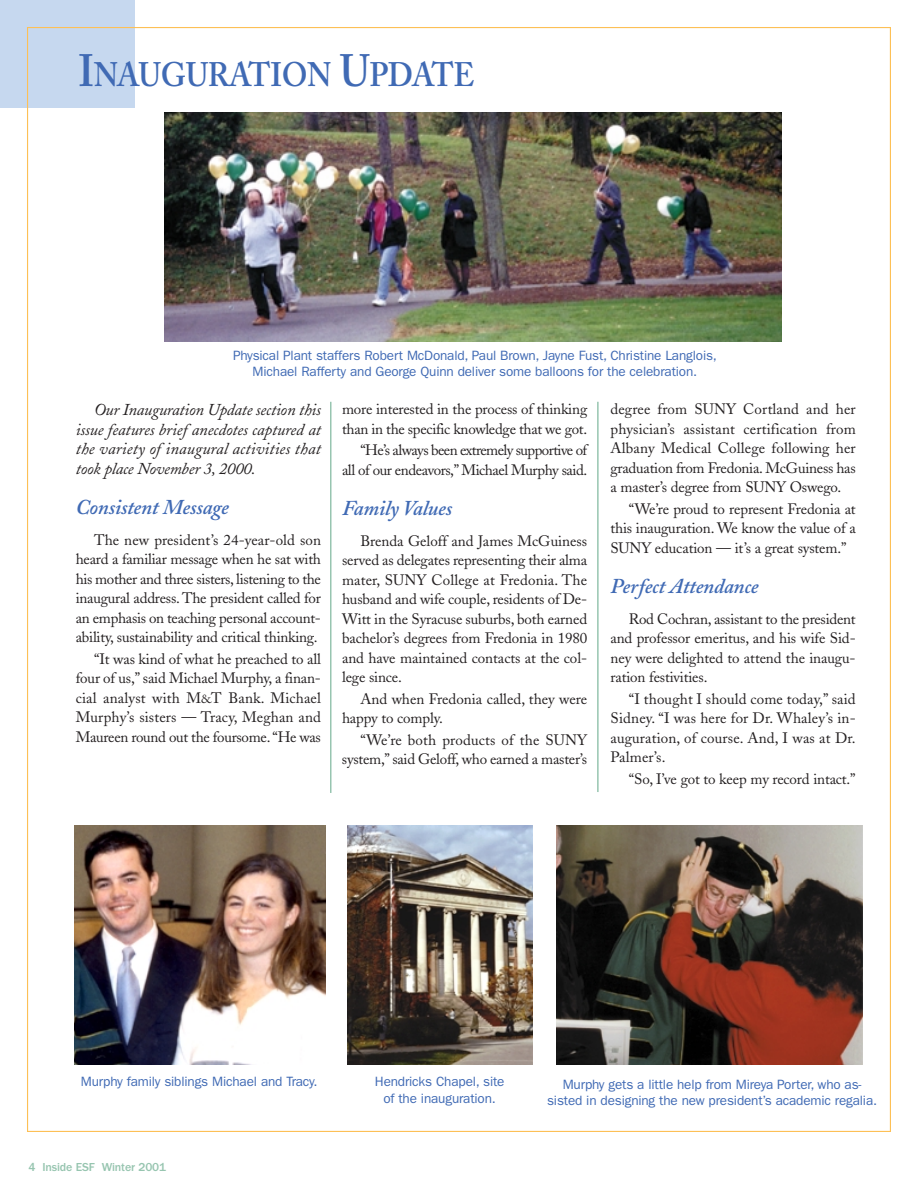
<style>
.page{position:relative;width:918px;height:1188px;background:#fff}
.page>*{position:absolute;margin:0;border:0;box-sizing:border-box;transform-origin:0 0}
.t1{font:600 33.75px "Adobe Caslon";letter-spacing:-.015em;color:#406ab4;scale:.9 1}
.t2{font:italic 600 21px "Adobe Caslon";letter-spacing:-.01em;color:#406ab4}
.t3{font:italic 16.5px/19.5px "Adobe Caslon";letter-spacing:.01em;color:#231f20;text-align:justify}
.t4{font:15px/19.5px "Adobe Caslon";letter-spacing:-.01em;color:#231f20;text-align:justify}
.t5{font:15px/19.5px "Adobe Caslon";letter-spacing:-.03em;color:#231f20;text-align:right}
.t6{font:13.5px/16.5px "Franklin Gothic";letter-spacing:-.01em;color:#406ab4;text-align:center}
.t7{font:500 12px "Franklin Gothic";letter-spacing:-.01em;color:#97c5b0}
.s1{font-size:45px}
.s2{font-size:12px}
</style>
<div class="page">
<div style="left:0;top:0;width:135px;height:108px;background:#c6d8ef"></div>
<img style="left:74px;top:825px;width:252px;height:239px">
<img style="left:557px;top:825px;width:305px;height:239px">
<hr style="left:330px;top:402px;width:2px;height:391px;background:#97c5b0">
<hr style="left:597px;top:402px;width:2px;height:390px;background:#97c5b0">
<img style="left:347px;top:825px;width:186px;height:239px">
<img style="left:165px;top:112px;width:617px;height:229px">
<h1 class="t1" style="left:78px;top:62px;width:441px"><span class="s1">I</span>NAUGURATION <span class="s1">U</span>PDATE</h1>
<p class="t6" style="left:233px;top:348px;width:485px">Physical Plant staffers Robert McDonald, Paul Brown, Jayne Fust, Christine Langlois,<br>Michael Rafferty and George Quinn deliver some balloons for the celebration.</p>
<p class="t3" style="left:76px;top:402px;width:247px;text-indent:18px">Our Inauguration Update section this issue features brief anecdotes captured at the variety of inaugural activities that took place November 3, 2000.</p>
<h2 class="t2" style="left:76px;top:499px;width:155px">Consistent Message</h2>
<p class="t4" style="left:76px;top:532px;width:247px;text-indent:18px">The new president’s 24-year-old son heard a familiar message when he sat with his mother and three sisters, listening to the inaugural address. The president called for an emphasis on teaching personal account&shy;ability, sustainability and critical thinking.</p>
<p class="t4" style="left:76px;top:651px;width:247px;text-indent:18px">“It was kind of what he preached to all four of us,” said Michael Murphy, a finan&shy;cial analyst with M<span class="s2">&amp;</span>T Bank. Michael Murphy’s sisters — Tracy, Meghan and Maureen round out the foursome.“He was</p>
<p class="t4" style="left:342px;top:401px;width:247px">more interested in the process of thinking than in the specific knowledge that we got.</p>
<p class="t5" style="left:342px;top:442px;width:247px">“He’s always been extremely supportive of<br>all of our endeavors,” Michael Murphy said.</p>
<h2 class="t2" style="left:342px;top:500px;width:112px">Family Values</h2>
<p class="t4" style="left:342px;top:533px;width:247px;text-indent:18px">Brenda Geloff and James McGuiness served as delegates representing their alma mater, SUNY College at Fredonia. The husband and wife couple, residents of De-Witt in the Syracuse suburbs, both earned bachelor’s degrees from Fredonia in 1980 and have maintained contacts at the col&shy;lege since.</p>
<p class="t4" style="left:342px;top:691px;width:247px;text-indent:18px">And when Fredonia called, they were happy to comply.</p>
<p class="t4" style="left:342px;top:732px;width:247px;text-align:right">“We’re both products of the SUNY system,” said Geloff, who earned a master’s</p>
<p class="t4" style="left:610px;top:401px;width:247px">degree from SUNY Cortland and her physician’s assistant certification from Albany Medical College following her graduation from Fredonia. McGuiness has a master’s degree from SUNY Oswego.</p>
<p class="t4" style="left:610px;top:501px;width:247px;text-indent:18px">“We’re proud to represent Fredonia at this inauguration. We know the value of a SUNY education — it’s a great system.”</p>
<h2 class="t2" style="left:610px;top:578px;width:150px">Perfect Attendance</h2>
<p class="t4" style="left:610px;top:611px;width:247px;text-indent:18px">Rod Cochran, assistant to the president and professor emeritus, and his wife Sid&shy;ney were delighted to attend the inaugu&shy;ration festivities.</p>
<p class="t4" style="left:610px;top:691px;width:247px;text-indent:18px">“I thought I should come today,” said Sidney. “I was here for Dr. Whaley’s in&shy;auguration, of course. And, I was at Dr.<br>Palmer’s.</p>
<p class="t4" style="left:629px;top:771px;width:228px">“So, I’ve got to keep my record intact.”</p>
<p class="t6" style="left:81px;top:1074px;width:238px">Murphy family siblings Michael and Tracy.</p>
<p class="t6" style="left:375px;top:1074px;width:131px">Hendricks Chapel, site of the inauguration.</p>
<p class="t6" style="left:547px;top:1077px;width:332px">Murphy gets a little help from Mireya Porter, who as&shy;sisted in designing the new president’s academic regalia.</p>
<p class="t7" style="left:28px;top:1163px;width:139px">4 Inside ESF Winter 2001</p>
</div>
